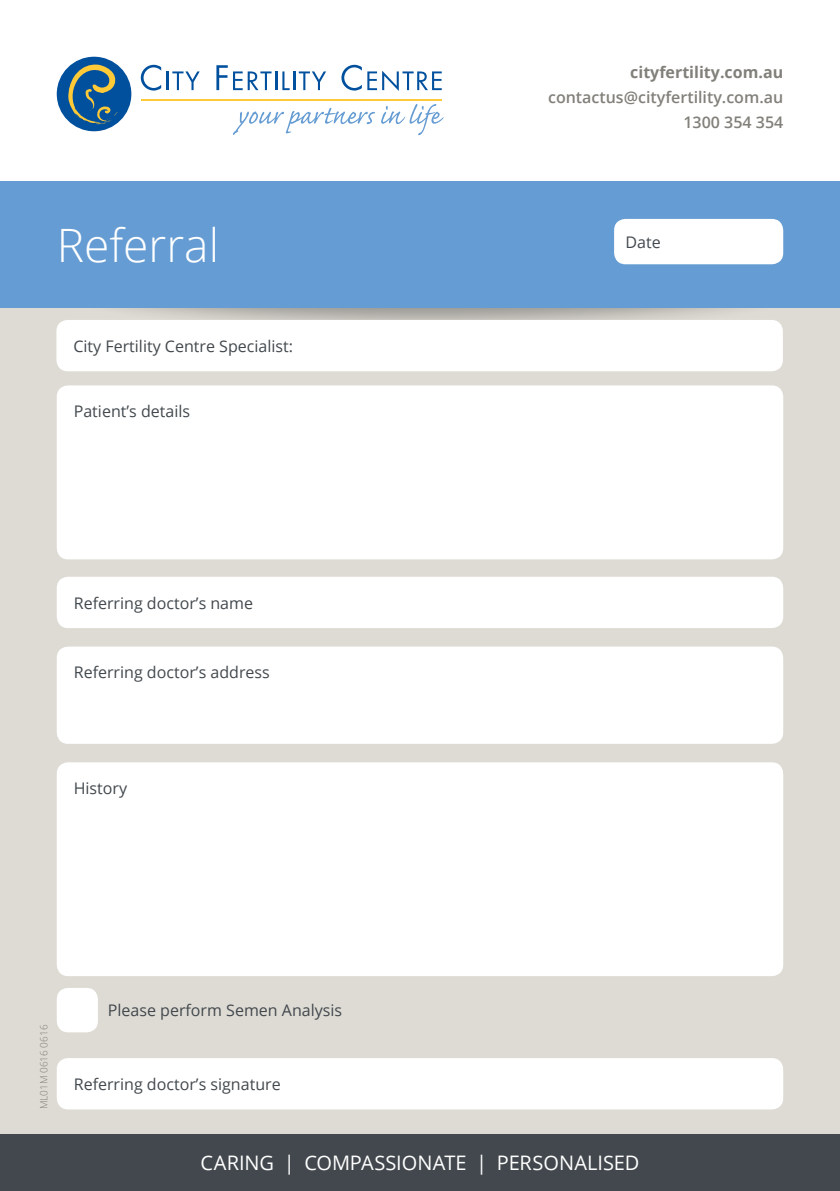
<style>
.page{position:relative;width:840px;height:1191px;background:#fff}
.page>*{position:absolute;margin:0;border:0;box-sizing:border-box;transform-origin:0 0}
.t1{font:300 46px "Open Sans";color:#fff}
.t2{font:20px "Open Sans";color:#fff}
.t3{font:16px "Open Sans";color:#42484d}
.t4{font:600 16px/24.8px "Open Sans";color:#82807a;text-align:right}
.t5{font:700 16px "Open Sans";color:#82807a}
.t6{font:300 10px "Open Sans";color:#82807a}
</style>
<div class="page">
<div style="left:0;top:294px;width:839px;height:846px;background:#dedbd4"></div>
<div style="left:57px;top:1058px;width:725px;height:51px;background:#fff;border-radius:11px"></div>
<div style="left:57px;top:762px;width:725px;height:214px;background:#fff;border-radius:11px"></div>
<div style="left:57px;top:988px;width:41px;height:44px;background:#fff;border-radius:11px"></div>
<div style="left:0;top:1134px;width:839px;height:57px;background:#42484d"></div>
<div style="left:50px;top:219px;width:761px;height:116px;background:#000;opacity:.34"></div>
<div style="left:0;top:181px;width:839px;height:126px;background:#659cd3"></div>
<div style="left:613px;top:219px;width:169px;height:45px;background:#fff;border-radius:11px"></div>
<hr style="left:141px;top:99px;width:301px;height:1px;background:#ffca38">
<div style="left:57px;top:57px;width:74px;height:74px;background:#00509e;border-radius:50%"></div>
<svg style="left:68px;top:64px;width:50px;height:60px"></svg>
<svg style="left:141px;top:65px;width:20px;height:26px"></svg>
<svg style="left:167px;top:71px;width:32px;height:19px"></svg>
<svg style="left:216px;top:65px;width:110px;height:25px"></svg>
<svg style="left:341px;top:65px;width:20px;height:26px"></svg>
<svg style="left:367px;top:71px;width:74px;height:20px"></svg>
<svg style="left:232px;top:108px;width:143px;height:27px"></svg>
<svg style="left:381px;top:104px;width:62px;height:31px"></svg>
<div style="left:57px;top:577px;width:725px;height:51px;background:#fff;border-radius:11px"></div>
<div style="left:57px;top:646px;width:725px;height:98px;background:#fff;border-radius:11px"></div>
<div style="left:57px;top:385px;width:725px;height:174px;background:#fff;border-radius:11px"></div>
<div style="left:56px;top:320px;width:726px;height:51px;background:#fff;border-radius:11px"></div>
<p class="t5" style="left:630px;top:61px;width:154px">cityfertility.com.au</p>
<p class="t4" style="left:547px;top:84px;width:236px">contactus@cityfertility.com.au<br>1300 354 354</p>
<h1 class="t1" style="left:57px;top:214px;width:164px">Referral</h1>
<p class="t3" style="left:625px;top:231px;width:37px">Date</p>
<p class="t3" style="left:73px;top:335px;width:221px">City Fertility Centre Specialist:</p>
<p class="t3" style="left:74px;top:400px;width:118px">Patient’s details</p>
<p class="t3" style="left:74px;top:592px;width:181px">Referring doctor’s name</p>
<p class="t3" style="left:74px;top:661px;width:197px">Referring doctor’s address</p>
<p class="t3" style="left:74px;top:777px;width:55px">History</p>
<p class="t6" style="left:37px;top:1109px;width:86px;rotate:-90deg">ML01M 0616 0616</p>
<p class="t3" style="left:108px;top:999px;width:236px">Please perform Semen Analysis</p>
<p class="t3" style="left:74px;top:1073px;width:208px">Referring doctor’s signature</p>
<p class="t2" style="left:200px;top:1149px;width:440px">Caring | Compassionate | Personalised</p>
</div>
